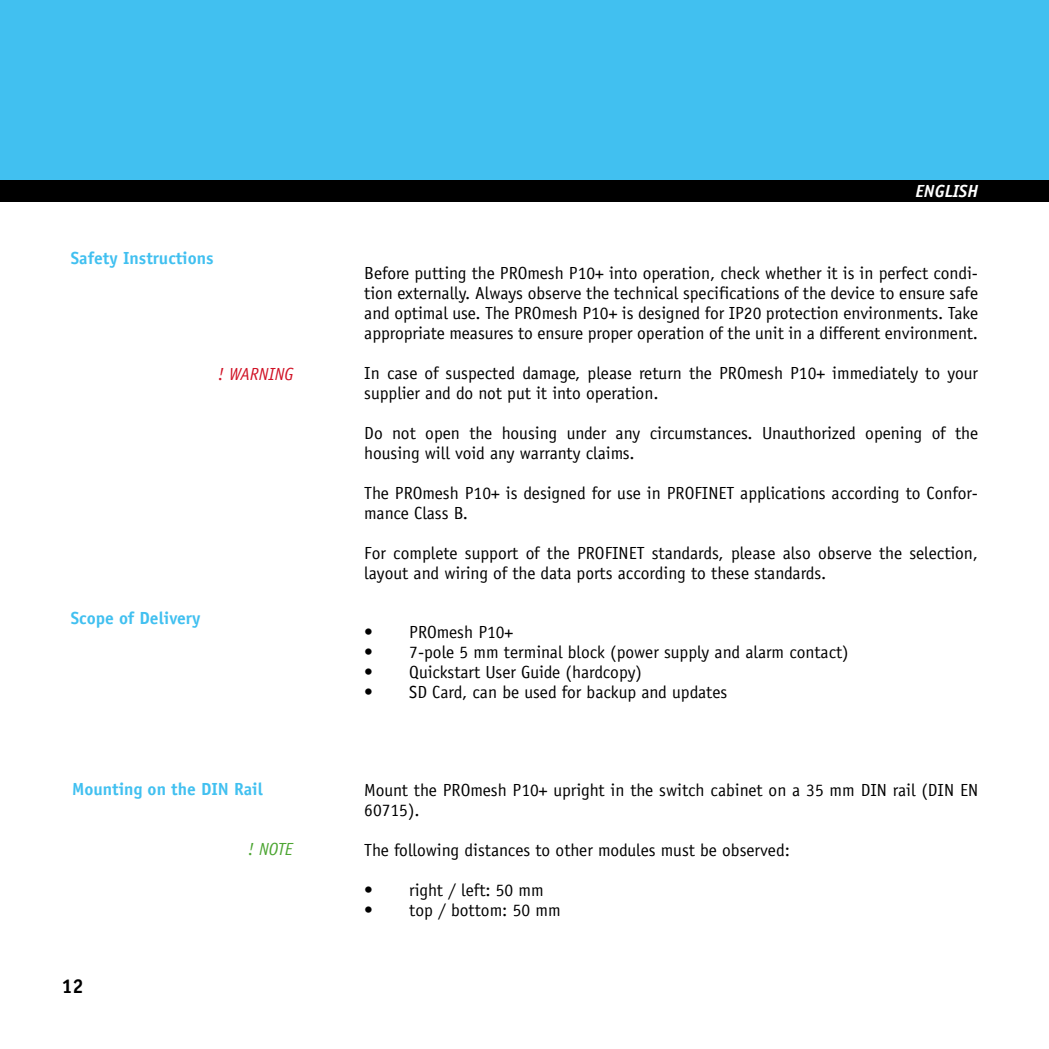
<style>
.page{position:relative;width:1049px;height:1049px;background:#fff}
.page>*{position:absolute;margin:0;border:0;box-sizing:border-box;transform-origin:0 0}
.t1{font:700 20px "Officina Sans";color:#000}
.t2{font:17.5px/20px "Officina Sans";color:#000}
.t3{font:700 17.5px "Officina Sans";color:#41c0f0}
.t4{font:italic 17.5px "Officina Sans";color:#d01125}
.t5{font:italic 700 17.5px "Officina Sans";color:#fff}
.t6{font:italic 17.5px "Officina Sans";color:#4ba531}
</style>
<div class="page">
<div style="left:0;top:0;width:1049px;height:181px;background:#41c0f0"></div>
<div style="left:0;top:181px;width:1049px;height:21px;background:#000"></div>
<p class="t3" style="left:71px;top:247px;width:144px">Safety Instructions</p>
<p class="t4" style="left:218px;top:364px;width:77px">! WARNING</p>
<p class="t3" style="left:71px;top:607px;width:131px">Scope of Delivery</p>
<p class="t5" style="left:915px;top:180px;width:64px">ENGLISH</p>
<p class="t2" style="left:364px;top:263px;width:615px;text-align:justify">Before putting the PROmesh P10+ into operation, check whether it is in perfect condi&shy;tion externally. Always observe the technical specifications of the device to ensure safe and optimal use. The PROmesh P10+ is designed for IP20 protection environments. Take appropriate measures to ensure proper operation of the unit in a different environment.</p>
<p class="t2" style="left:364px;top:363px;width:615px">In case of suspected damage, please return the PROmesh P10+ immediately to your supplier and do not put it into operation.</p>
<p class="t2" style="left:364px;top:423px;width:615px">Do not open the housing under any circumstances. Unauthorized opening of the housing will void any warranty claims.</p>
<p class="t2" style="left:364px;top:483px;width:615px">The PROmesh P10+ is designed for use in PROFINET applications according to Confor&shy;mance Class B.</p>
<p class="t2" style="left:364px;top:543px;width:615px">For complete support of the PROFINET standards, please also observe the selection, layout and wiring of the data ports according to these standards.</p>
<p class="t2" style="left:364px;top:622px;width:151px">• PROmesh P10+</p>
<p class="t2" style="left:364px;top:642px;width:486px">• 7-pole 5 mm terminal block (power supply and alarm contact)</p>
<p class="t2" style="left:364px;top:662px;width:279px">• Quickstart User Guide (hardcopy)</p>
<p class="t2" style="left:364px;top:682px;width:364px">• SD Card, can be used for backup and updates</p>
<p class="t3" style="left:72px;top:778px;width:192px">Mounting on the DIN Rail</p>
<p class="t2" style="left:364px;top:780px;width:615px">Mount the PROmesh P10+ upright in the switch cabinet on a 35 mm DIN rail (DIN EN<br>60715).</p>
<p class="t2" style="left:364px;top:840px;width:427px">The following distances to other modules must be observed:</p>
<p class="t2" style="left:364px;top:880px;width:181px">• right / left: 50 mm</p>
<p class="t2" style="left:364px;top:900px;width:198px">• top / bottom: 50 mm</p>
<p class="t6" style="left:248px;top:839px;width:47px">! NOTE</p>
<p class="t1" style="left:61px;top:973px;width:24px">12</p>
</div>
